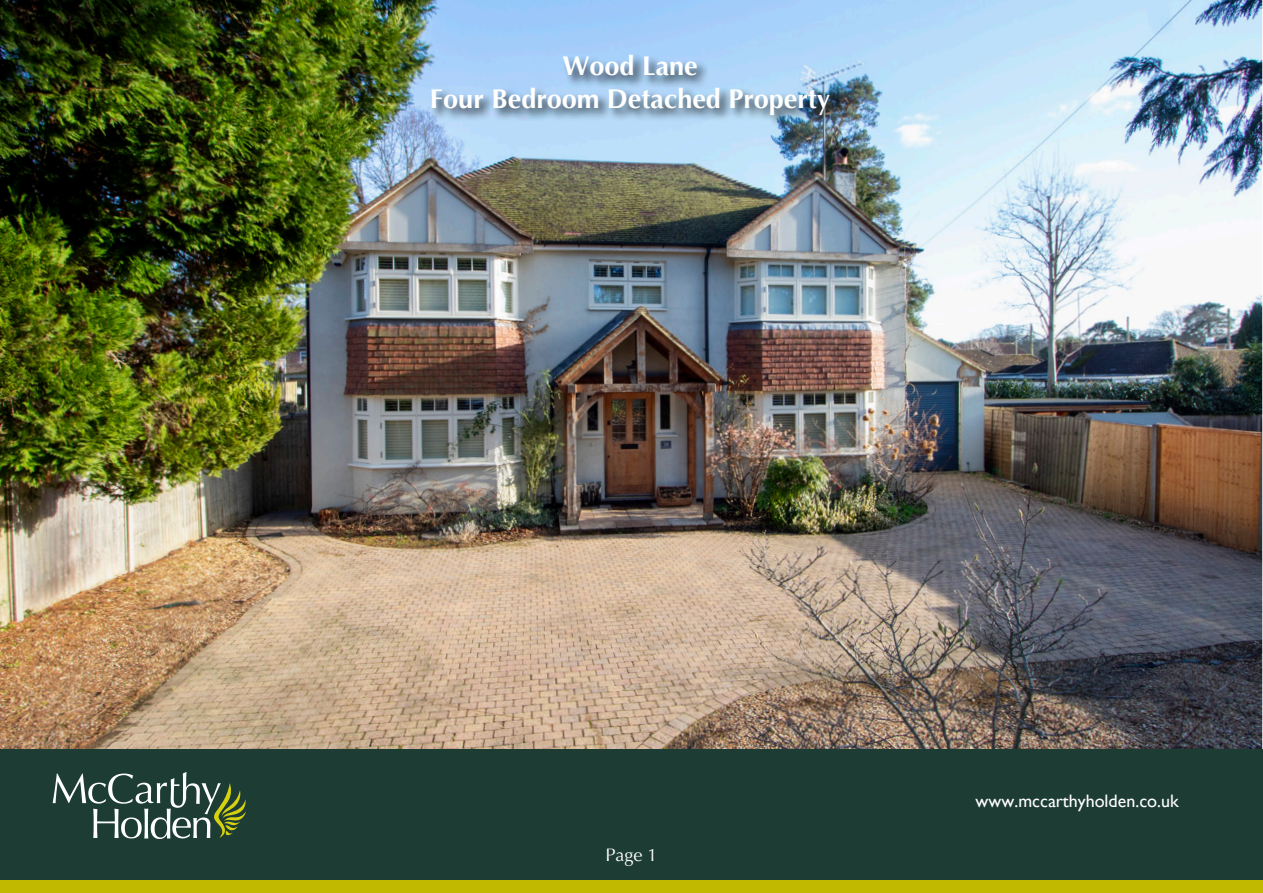
<style>
.page{position:relative;width:1263px;height:893px;background:#fff}
.page>*{position:absolute;margin:0;border:0;box-sizing:border-box;transform-origin:0 0}
.t1{font:700 27px "Optima";color:#fff}
.t2{font:18px "Gill Sans";color:#fff}
.t3{font:18px "Optima";color:#fff}
</style>
<div class="page">
<img style="left:0;top:0;width:1262px;height:750px">
<div style="left:0;top:750px;width:1263px;height:131px;background:#1c3c34"></div>
<div style="left:0;top:881px;width:1263px;height:12px;background:#c1b900"></div>
<svg style="left:53px;top:772px;width:193px;height:67px"></svg>
<div style="left:429px;top:53px;width:413px;height:75px;background:#000;opacity:.75"></div>
<p class="t1" style="left:563px;top:51px;width:137px">Wood Lane</p>
<p class="t1" style="left:430px;top:83px;width:402px">Four Bedroom Detached Property</p>
<p class="t3" style="left:605px;top:844px;width:54px">Page 1</p>
<p class="t2" style="left:975px;top:791px;width:205px">www.mccarthyholden.co.uk</p>
</div>
